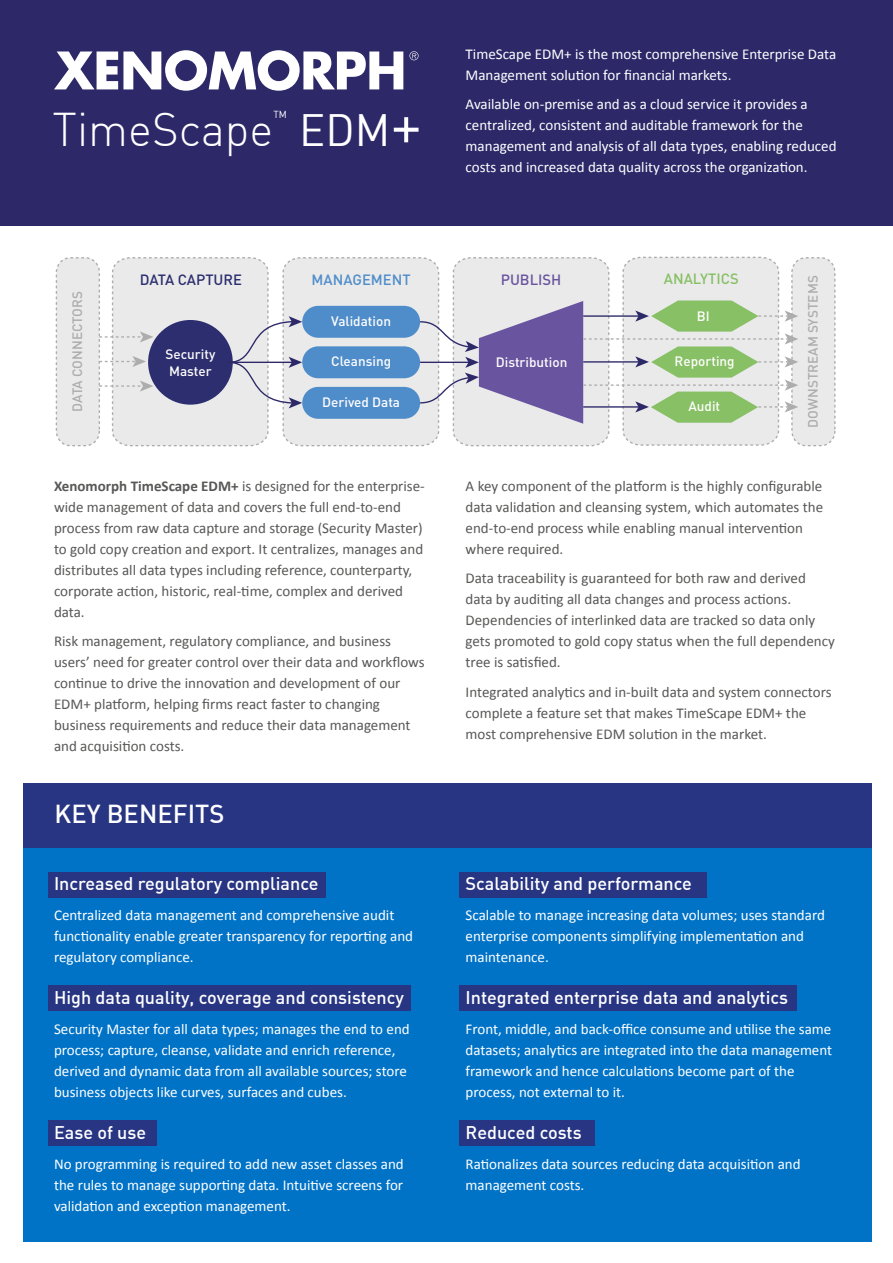
<style>
.page{position:relative;width:893px;height:1263px;background:#fff}
.page>*{position:absolute;margin:0;border:0;box-sizing:border-box;transform-origin:0 0}
.t1{font:300 46.35px "DIN";color:#fff}
.t2{font:44.4px "DIN";color:#fff}
.t3{font:500 25.5px "DIN";color:#fff}
.t4{font:500 18px "DIN";color:#fff}
.t5{font:15px/21px "Calibri";color:#575756}
.t6{font:15px/21px "Calibri";color:#fff}
.t7{font:500 14.7px "DIN";color:#2c2e6f}
.t8{font:500 14.7px "DIN";color:#4f8dca}
.t9{font:500 14.7px "DIN";color:#87c065}
.t10{font:500 14.7px "DIN";color:#69549f}
.t11{font:500 13.5px/16.2px "DIN";color:#fffdfd}
.t12{font:500 13.5px "DIN";color:#adadad}
.t13{font:10.05px "DIN";color:#fff}
.s1{font-size:60.3px}
.s2{font-weight:700}
</style>
<div class="page">
<div style="left:0;top:0;width:892px;height:225px;background:#2d2969"></div>
<div style="left:23px;top:783px;width:849px;height:458px;background:#0073c7"></div>
<div style="left:23px;top:783px;width:849px;height:64px;background:#283583"></div>
<div style="left:48px;top:872px;width:278px;height:25px;background:#283583"></div>
<div style="left:459px;top:986px;width:337px;height:25px;background:#283583"></div>
<div style="left:48px;top:1121px;width:109px;height:25px;background:#283583"></div>
<div style="left:48px;top:986px;width:363px;height:25px;background:#283583"></div>
<div style="left:459px;top:872px;width:248px;height:25px;background:#283583"></div>
<div style="left:459px;top:1121px;width:135px;height:25px;background:#283583"></div>
<div style="left:56px;top:258px;width:43px;height:188px;background:#eaeaea;border-radius:14px"></div>
<div style="left:56px;top:257px;width:44px;height:189px;border:1px dashed #adadad;border-radius:14px"></div>
<div style="left:792px;top:258px;width:43px;height:188px;background:#eaeaea;border-radius:14px"></div>
<div style="left:791px;top:257px;width:44px;height:189px;border:1px dashed #adadad;border-radius:14px"></div>
<svg style="left:99px;top:256px;width:699px;height:191px;background:#c6cdd5"></svg>
<svg style="left:54px;top:50px;width:349px;height:41px"></svg>
<svg style="left:409px;top:51px;width:9px;height:9px"></svg>
<h1 class="t1" style="left:53px;top:101px;width:222px">TimeScape</h1>
<p class="t13" style="left:273px;top:108px;width:15px">TM</p>
<h2 class="t2" style="left:299px;top:102px;width:124px">EDM <span class="s1">+</span></h2>
<p class="t6" style="left:466px;top:43px;width:372px">TimeScape EDM+ is the most comprehensive Enterprise Data<br>Management solution for financial markets.</p>
<p class="t6" style="left:466px;top:94px;width:372px">Available on-premise and as a cloud service it provides a centralized, consistent and auditable framework for the management and analysis of all data types, enabling reduced costs and increased data quality across the organization.</p>
<p class="t12" style="left:68px;top:412px;width:122px;rotate:-90deg">DATA CONNECTORS</p>
<p class="t7" style="left:140px;top:270px;width:104px">DATA CAPTURE</p>
<p class="t8" style="left:312px;top:270px;width:101px">MANAGEMENT</p>
<p class="t10" style="left:501px;top:270px;width:62px">PUBLISH</p>
<p class="t11" style="left:331px;top:312px;width:61px">Validation</p>
<p class="t11" style="left:331px;top:353px;width:61px">Cleansing</p>
<p class="t11" style="left:322px;top:393px;width:79px">Derived Data</p>
<p class="t11" style="left:165px;top:346px;width:51px">Security<br>Master</p>
<p class="t11" style="left:496px;top:353px;width:73px">Distribution</p>
<p class="t9" style="left:664px;top:269px;width:76px">ANALYTICS</p>
<p class="t11" style="left:697px;top:307px;width:14px">BI</p>
<p class="t11" style="left:675px;top:353px;width:62px">Reporting</p>
<p class="t11" style="left:688px;top:398px;width:33px">Audit</p>
<p class="t12" style="left:804px;top:427px;width:153px;rotate:-90deg">DOWNSTREAM SYSTEMS</p>
<p class="t5" style="left:54px;top:475px;width:372px"><span class="s2">Xenomorph TimeScape EDM+</span> is designed for the enterprise&shy;wide management of data and covers the full end-to-end process from raw data capture and storage (Security Master) to gold copy creation and export. It centralizes, manages and distributes all data types including reference, counterparty, corporate action, historic, real-time, complex and derived data.</p>
<p class="t5" style="left:54px;top:631px;width:372px">Risk management, regulatory compliance, and business users’ need for greater control over their data and workflows continue to drive the innovation and development of our EDM+ platform, helping firms react faster to changing business requirements and reduce their data management and acquisition costs.</p>
<h3 class="t3" style="left:55px;top:798px;width:171px">KEY BENEFITS</h3>
<p class="t4" style="left:54px;top:872px;width:266px">Increased regulatory compliance</p>
<p class="t6" style="left:54px;top:904px;width:361px">Centralized data management and comprehensive audit functionality enable greater transparency for reporting and regulatory compliance.</p>
<p class="t4" style="left:54px;top:986px;width:351px">High data quality, coverage and consistency</p>
<p class="t6" style="left:54px;top:1018px;width:357px">Security Master for all data types; manages the end to end process; capture, cleanse, validate and enrich reference, derived and dynamic data from all available sources; store business objects like curves, surfaces and cubes.</p>
<p class="t4" style="left:54px;top:1121px;width:94px">Ease of use</p>
<p class="t6" style="left:54px;top:1153px;width:351px;text-align:justify">No programming is required to add new asset classes and the rules to manage supporting data. Intuitive screens for validation and exception management.</p>
<p class="t5" style="left:466px;top:475px;width:359px">A key component of the platform is the highly configurable data validation and cleansing system, which automates the end-to-end process while enabling manual intervention where required.</p>
<p class="t5" style="left:466px;top:568px;width:371px">Data traceability is guaranteed for both raw and derived data by auditing all data changes and process actions.<br>Dependencies of interlinked data are tracked so data only gets promoted to gold copy status when the full dependency tree is satisfied.</p>
<p class="t5" style="left:466px;top:681px;width:367px">Integrated analytics and in-built data and system connectors complete a feature set that makes TimeScape EDM+ the most comprehensive EDM solution in the market.</p>
<p class="t4" style="left:466px;top:872px;width:228px">Scalability and performance</p>
<p class="t6" style="left:466px;top:904px;width:361px">Scalable to manage increasing data volumes; uses standard enterprise components simplifying implementation and maintenance.</p>
<p class="t4" style="left:466px;top:986px;width:324px">Integrated enterprise data and analytics</p>
<p class="t6" style="left:466px;top:1018px;width:368px">Front, middle, and back-office consume and utilise the same datasets; analytics are integrated into the data management framework and hence calculations become part of the process, not external to it.</p>
<p class="t4" style="left:466px;top:1121px;width:118px">Reduced costs</p>
<p class="t6" style="left:466px;top:1153px;width:336px">Rationalizes data sources reducing data acquisition and management costs.</p>
</div>
